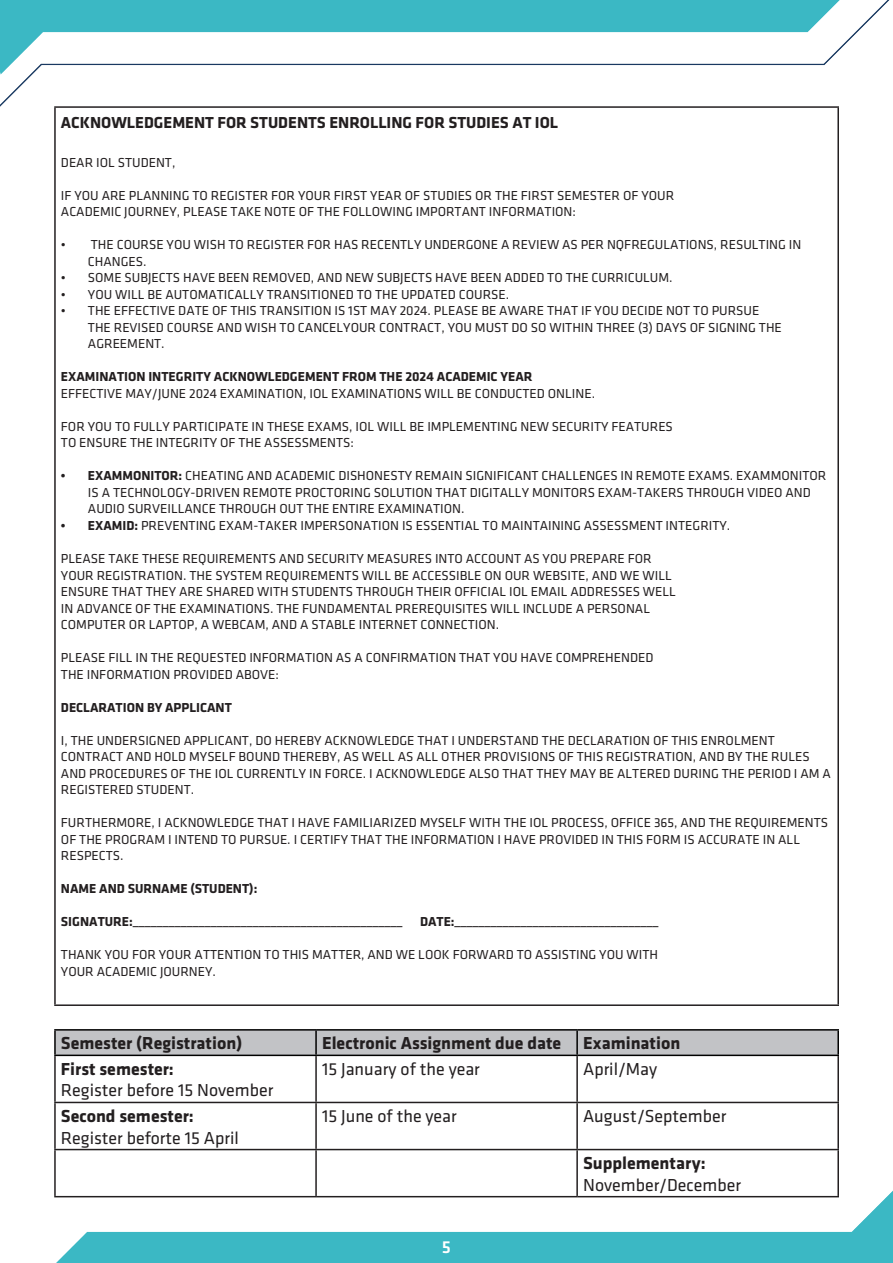
<style>
.page{position:relative;width:893px;height:1263px;background:#fff}
.page>*{position:absolute;margin:0;border:0;box-sizing:border-box;transform-origin:0 0}
.t1{font:18px "Klavika";color:#231f20}
.t2{font:700 18px "Klavika";color:#231f20}
.t3{font:500 18px "Klavika";color:#fff}
.t4{font:700 16.5px "Klavika";color:#231f20}
.t5{font:13.5px/16.5px "Klavika";color:#231f20}
.t6{font:700 13.5px "Klavika";color:#231f20}
.s1{font-weight:700}
</style>
<div class="page">
<img style="left:0;top:0;width:893px;height:1263px">
<hr style="left:837px;top:108px;width:2px;height:896px;background:#231f20">
<hr style="left:54px;top:106px;width:785px;height:2px;background:#231f20">
<hr style="left:54px;top:108px;width:2px;height:896px;background:#231f20">
<hr style="left:54px;top:1004px;width:785px;height:2px;background:#231f20">
<div style="left:56px;top:1030px;width:781px;height:24px;background:#c2c3c6"></div>
<hr style="left:54px;top:1056px;width:2px;height:46px;background:#231f20">
<hr style="left:315px;top:1056px;width:2px;height:46px;background:#231f20">
<hr style="left:576px;top:1056px;width:2px;height:46px;background:#231f20">
<hr style="left:837px;top:1056px;width:2px;height:46px;background:#231f20">
<hr style="left:54px;top:1102px;width:262px;height:1px;background:#231f20">
<hr style="left:54px;top:1103px;width:2px;height:46px;background:#231f20">
<hr style="left:316px;top:1102px;width:261px;height:1px;background:#231f20">
<hr style="left:315px;top:1103px;width:2px;height:46px;background:#231f20">
<hr style="left:577px;top:1102px;width:262px;height:1px;background:#231f20">
<hr style="left:576px;top:1103px;width:2px;height:46px;background:#231f20">
<hr style="left:837px;top:1103px;width:2px;height:46px;background:#231f20">
<hr style="left:54px;top:1149px;width:262px;height:1px;background:#231f20">
<hr style="left:54px;top:1150px;width:2px;height:46px;background:#231f20">
<hr style="left:316px;top:1149px;width:261px;height:1px;background:#231f20">
<hr style="left:315px;top:1150px;width:2px;height:46px;background:#231f20">
<hr style="left:577px;top:1149px;width:262px;height:1px;background:#231f20">
<hr style="left:576px;top:1150px;width:2px;height:46px;background:#231f20">
<hr style="left:837px;top:1150px;width:2px;height:46px;background:#231f20">
<hr style="left:54px;top:1196px;width:262px;height:1px;background:#231f20">
<hr style="left:316px;top:1196px;width:261px;height:1px;background:#231f20">
<hr style="left:577px;top:1196px;width:262px;height:1px;background:#231f20">
<hr style="left:54px;top:1029px;width:262px;height:1px;background:#000">
<hr style="left:54px;top:1030px;width:2px;height:24px;background:#000">
<hr style="left:316px;top:1029px;width:261px;height:1px;background:#000">
<hr style="left:315px;top:1030px;width:2px;height:24px;background:#000">
<hr style="left:577px;top:1029px;width:262px;height:1px;background:#000">
<hr style="left:576px;top:1030px;width:2px;height:24px;background:#000">
<hr style="left:837px;top:1030px;width:2px;height:24px;background:#000">
<hr style="left:54px;top:1054px;width:262px;height:2px;background:#000">
<hr style="left:316px;top:1054px;width:261px;height:2px;background:#000">
<hr style="left:577px;top:1054px;width:262px;height:2px;background:#000">
<p class="t4" style="left:61px;top:113px;width:499px">ACKNOWLEDGEMENT FOR STUDENTS ENROLLING FOR STUDIES AT IOL</p>
<p class="t5" style="left:61px;top:154px;width:116px">DEAR IOL STUDENT,</p>
<p class="t5" style="left:61px;top:187px;width:615px">IF YOU ARE PLANNING TO REGISTER FOR YOUR FIRST YEAR OF STUDIES OR THE FIRST SEMESTER OF YOUR</p>
<p class="t5" style="left:61px;top:204px;width:517px">ACADEMIC JOURNEY, PLEASE TAKE NOTE OF THE FOLLOWING IMPORTANT INFORMATION:</p>
<p class="t5" style="left:88px;top:237px;width:715px;text-indent:-27px">• THE COURSE YOU WISH TO REGISTER FOR HAS RECENTLY UNDERGONE A REVIEW AS PER NQFREGULATIONS, RESULTING IN<br>CHANGES.</p>
<p class="t5" style="left:61px;top:270px;width:613px">• SOME SUBJECTS HAVE BEEN REMOVED, AND NEW SUBJECTS HAVE BEEN ADDED TO THE CURRICULUM.</p>
<p class="t5" style="left:61px;top:286px;width:450px">• YOU WILL BE AUTOMATICALLY TRANSITIONED TO THE UPDATED COURSE.</p>
<p class="t5" style="left:88px;top:303px;width:695px;text-indent:-27px">• THE EFFECTIVE DATE OF THIS TRANSITION IS 1ST MAY 2024. PLEASE BE AWARE THAT IF YOU DECIDE NOT TO PURSUE<br>THE REVISED COURSE AND WISH TO CANCELYOUR CONTRACT, YOU MUST DO SO WITHIN THREE (3) DAYS OF SIGNING THE<br>AGREEMENT.</p>
<p class="t6" style="left:61px;top:370px;width:473px">EXAMINATION INTEGRITY ACKNOWLEDGEMENT FROM THE 2024 ACADEMIC YEAR</p>
<p class="t5" style="left:61px;top:385px;width:536px">EFFECTIVE MAY/JUNE 2024 EXAMINATION, IOL EXAMINATIONS WILL BE CONDUCTED ONLINE.</p>
<p class="t5" style="left:61px;top:418px;width:613px">FOR YOU TO FULLY PARTICIPATE IN THESE EXAMS, IOL WILL BE IMPLEMENTING NEW SECURITY FEATURES</p>
<p class="t5" style="left:61px;top:435px;width:294px">TO ENSURE THE INTEGRITY OF THE ASSESSMENTS:</p>
<p class="t5" style="left:88px;top:468px;width:740px;text-indent:-27px"><span class="s1">• EXAMMONITOR:</span> CHEATING AND ACADEMIC DISHONESTY REMAIN SIGNIFICANT CHALLENGES IN REMOTE EXAMS. EXAMMONITOR<br>IS A TECHNOLOGY-DRIVEN REMOTE PROCTORING SOLUTION THAT DIGITALLY MONITORS EXAM-TAKERS THROUGH VIDEO AND<br>AUDIO SURVEILLANCE THROUGH OUT THE ENTIRE EXAMINATION.</p>
<p class="t5" style="left:61px;top:517px;width:671px"><span class="s1">• EXAMID:</span> PREVENTING EXAM-TAKER IMPERSONATION IS ESSENTIAL TO MAINTAINING ASSESSMENT INTEGRITY.</p>
<p class="t5" style="left:61px;top:550px;width:592px">PLEASE TAKE THESE REQUIREMENTS AND SECURITY MEASURES INTO ACCOUNT AS YOU PREPARE FOR</p>
<p class="t5" style="left:61px;top:567px;width:612px">YOUR REGISTRATION. THE SYSTEM REQUIREMENTS WILL BE ACCESSIBLE ON OUR WEBSITE, AND WE WILL</p>
<p class="t5" style="left:61px;top:583px;width:616px">ENSURE THAT THEY ARE SHARED WITH STUDENTS THROUGH THEIR OFFICIAL IOL EMAIL ADDRESSES WELL</p>
<p class="t5" style="left:61px;top:600px;width:591px">IN ADVANCE OF THE EXAMINATIONS. THE FUNDAMENTAL PREREQUISITES WILL INCLUDE A PERSONAL</p>
<p class="t5" style="left:61px;top:616px;width:440px">COMPUTER OR LAPTOP, A WEBCAM, AND A STABLE INTERNET CONNECTION.</p>
<p class="t5" style="left:61px;top:649px;width:594px">PLEASE FILL IN THE REQUESTED INFORMATION AS A CONFIRMATION THAT YOU HAVE COMPREHENDED</p>
<p class="t5" style="left:61px;top:666px;width:219px">THE INFORMATION PROVIDED ABOVE:</p>
<p class="t6" style="left:61px;top:700px;width:172px">DECLARATION BY APPLICANT</p>
<p class="t5" style="left:61px;top:732px;width:771px">I, THE UNDERSIGNED APPLICANT, DO HEREBY ACKNOWLEDGE THAT I UNDERSTAND THE DECLARATION OF THIS ENROLMENT CONTRACT AND HOLD MYSELF BOUND THEREBY, AS WELL AS ALL OTHER PROVISIONS OF THIS REGISTRATION, AND BY THE RULES AND PROCEDURES OF THE IOL CURRENTLY IN FORCE. I ACKNOWLEDGE ALSO THAT THEY MAY BE ALTERED DURING THE PERIOD I AM A REGISTERED STUDENT.</p>
<p class="t5" style="left:61px;top:814px;width:769px">FURTHERMORE, I ACKNOWLEDGE THAT I HAVE FAMILIARIZED MYSELF WITH THE IOL PROCESS, OFFICE 365, AND THE REQUIREMENTS<br>OF THE PROGRAM I INTEND TO PURSUE. I CERTIFY THAT THE INFORMATION I HAVE PROVIDED IN THIS FORM IS ACCURATE IN ALL<br>RESPECTS.</p>
<p class="t6" style="left:61px;top:881px;width:198px">NAME AND SURNAME (STUDENT):</p>
<p class="t6" style="left:61px;top:914px;width:343px">SIGNATURE:_____________________________________________</p>
<p class="t6" style="left:420px;top:914px;width:240px">DATE:__________________________________</p>
<p class="t5" style="left:61px;top:946px;width:599px">THANK YOU FOR YOUR ATTENTION TO THIS MATTER, AND WE LOOK FORWARD TO ASSISTING YOU WITH</p>
<p class="t5" style="left:61px;top:963px;width:157px">YOUR ACADEMIC JOURNEY.</p>
<p class="t2" style="left:61px;top:1033px;width:183px">Semester (Registration)</p>
<p class="t2" style="left:322px;top:1033px;width:241px">Electronic Assignment due date</p>
<p class="t2" style="left:583px;top:1033px;width:99px">Examination</p>
<p class="t2" style="left:61px;top:1059px;width:114px">First semester:</p>
<p class="t1" style="left:61px;top:1081px;width:214px">Register before 15 November</p>
<p class="t1" style="left:322px;top:1059px;width:159px">15 January of the year</p>
<p class="t1" style="left:583px;top:1059px;width:75px">April/May</p>
<p class="t2" style="left:61px;top:1106px;width:134px">Second semester:</p>
<p class="t1" style="left:61px;top:1128px;width:179px">Register beforte 15 April</p>
<p class="t1" style="left:322px;top:1106px;width:136px">15 June of the year</p>
<p class="t1" style="left:583px;top:1106px;width:145px">August/September</p>
<p class="t2" style="left:583px;top:1153px;width:124px">Supplementary:</p>
<p class="t1" style="left:583px;top:1175px;width:159px">November/December</p>
<h1 class="t3" style="left:442px;top:1237px;width:11px">5</h1>
</div>
